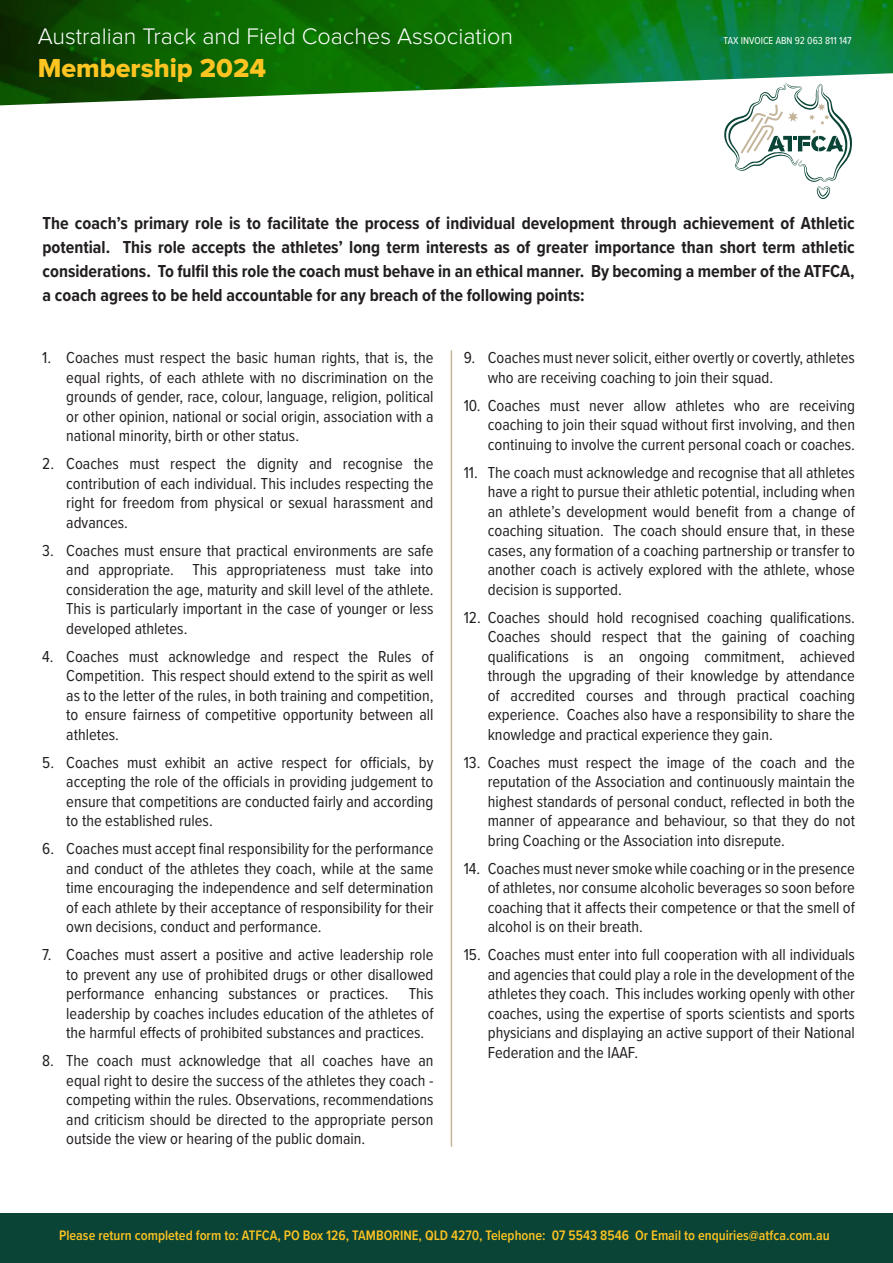
<style>
.page{position:relative;width:893px;height:1263px;background:#fff}
.page>*{position:absolute;margin:0;border:0;box-sizing:border-box;transform-origin:0 0}
.t1{font:27px "Proxima Nova Extrabld";color:#fec422}
.t2{font:300 23.4px "Proxima Nova";color:#fff}
.t3{font:700 18px/24px "Proxima Nova Cond";color:#231f20;text-align:justify}
.t4{font:16.5px/19.5px "Proxima Nova Cond";color:#231f20;text-align:justify}
.t5{font:600 14.25px "Proxima Nova Cond";color:#fec422}
.t6{font:10.5px "Proxima Nova Cond";color:#fff}
</style>
<div class="page">
<hr style="left:451px;top:350px;width:1px;height:797px;background:#c3b49b">
<img style="left:0;top:0;width:893px;height:105px">
<svg style="left:724px;top:84px;width:128px;height:115px"></svg>
<div style="left:0;top:1213px;width:893px;height:50px;background:#0a4436"></div>
<h2 class="t2" style="left:38px;top:26px;width:477px">Australian Track and Field Coaches Association</h2>
<h1 class="t1" style="left:38px;top:52px;width:230px">Membership 2024</h1>
<p class="t6" style="left:724px;top:33px;width:129px">TAX INVOICE ABN 92 063 811 147</p>
<p class="t3" style="left:43px;top:211px;width:814px">The coach’s primary role is to facilitate the process of individual development through achievement of Athletic potential. This role accepts the athletes’ long term interests as of greater importance than short term athletic considerations. To fulfil this role the coach must behave in an ethical manner. By becoming a member of the ATFCA, a coach agrees to be held accountable for any breach of the following points:</p>
<p class="t4" style="left:66px;top:347px;width:369px;text-indent:-24px">1. Coaches must respect the basic human rights, that is, the equal rights, of each athlete with no discrimination on the grounds of gender, race, colour, language, religion, political or other opinion, national or social origin, association with a national minority, birth or other status.</p>
<p class="t4" style="left:66px;top:453px;width:369px;text-indent:-24px">2. Coaches must respect the dignity and recognise the contribution of each individual. This includes respecting the right for freedom from physical or sexual harassment and advances.</p>
<p class="t4" style="left:66px;top:540px;width:369px;text-indent:-24px">3. Coaches must ensure that practical environments are safe and appropriate. This appropriateness must take into consideration the age, maturity and skill level of the athlete.<br>This is particularly important in the case of younger or less developed athletes.</p>
<p class="t4" style="left:66px;top:646px;width:369px;text-indent:-24px">4. Coaches must acknowledge and respect the Rules of Competition. This respect should extend to the spirit as well as to the letter of the rules, in both training and competition, to ensure fairness of competitive opportunity between all athletes.</p>
<p class="t4" style="left:66px;top:752px;width:369px;text-indent:-24px">5. Coaches must exhibit an active respect for officials, by accepting the role of the officials in providing judgement to ensure that competitions are conducted fairly and according to the established rules.</p>
<p class="t4" style="left:66px;top:838px;width:369px;text-indent:-24px">6. Coaches must accept final responsibility for the performance and conduct of the athletes they coach, while at the same time encouraging the independence and self determination of each athlete by their acceptance of responsibility for their own decisions, conduct and performance.</p>
<p class="t4" style="left:66px;top:944px;width:369px;text-indent:-24px">7. Coaches must assert a positive and active leadership role to prevent any use of prohibited drugs or other disallowed performance enhancing substances or practices. This leadership by coaches includes education of the athletes of the harmful effects of prohibited substances and practices.</p>
<p class="t4" style="left:66px;top:1050px;width:369px;text-indent:-24px">8. The coach must acknowledge that all coaches have an equal right to desire the success of the athletes they coach - competing within the rules. Observations, recommendations and criticism should be directed to the appropriate person outside the view or hearing of the public domain.</p>
<p class="t4" style="left:488px;top:347px;width:369px;text-indent:-24px">9. Coaches must never solicit, either overtly or covertly, athletes who are receiving coaching to join their squad.</p>
<p class="t4" style="left:488px;top:395px;width:369px;text-indent:-24px">10. Coaches must never allow athletes who are receiving coaching to join their squad without first involving, and then continuing to involve the current personal coach or coaches.</p>
<p class="t4" style="left:488px;top:462px;width:369px;text-indent:-24px">11. The coach must acknowledge and recognise that all athletes have a right to pursue their athletic potential, including when an athlete’s development would benefit from a change of coaching situation. The coach should ensure that, in these cases, any formation of a coaching partnership or transfer to another coach is actively explored with the athlete, whose decision is supported.</p>
<p class="t4" style="left:488px;top:607px;width:369px;text-indent:-24px">12. Coaches should hold recognised coaching qualifications.<br>Coaches should respect that the gaining of coaching qualifications is an ongoing commitment, achieved through the upgrading of their knowledge by attendance of accredited courses and through practical coaching experience. Coaches also have a responsibility to share the knowledge and practical experience they gain.</p>
<p class="t4" style="left:488px;top:752px;width:369px;text-indent:-24px">13. Coaches must respect the image of the coach and the reputation of the Association and continuously maintain the highest standards of personal conduct, reflected in both the manner of appearance and behaviour, so that they do not bring Coaching or the Association into disrepute.</p>
<p class="t4" style="left:488px;top:858px;width:369px;text-indent:-24px">14. Coaches must never smoke while coaching or in the presence of athletes, nor consume alcoholic beverages so soon before coaching that it affects their competence or that the smell of alcohol is on their breath.</p>
<p class="t4" style="left:488px;top:944px;width:369px;text-indent:-24px">15. Coaches must enter into full cooperation with all individuals and agencies that could play a role in the development of the athletes they coach. This includes working openly with other coaches, using the expertise of sports scientists and sports physicians and displaying an active support of their National Federation and the IAAF.</p>
<p class="t5" style="left:59px;top:1225px;width:772px">Please return completed form to: ATFCA, PO Box 126, TAMBORINE, QLD 4270, Telephone: 07 5543 8546 Or Email to enquiries@atfca.com.au</p>
</div>
